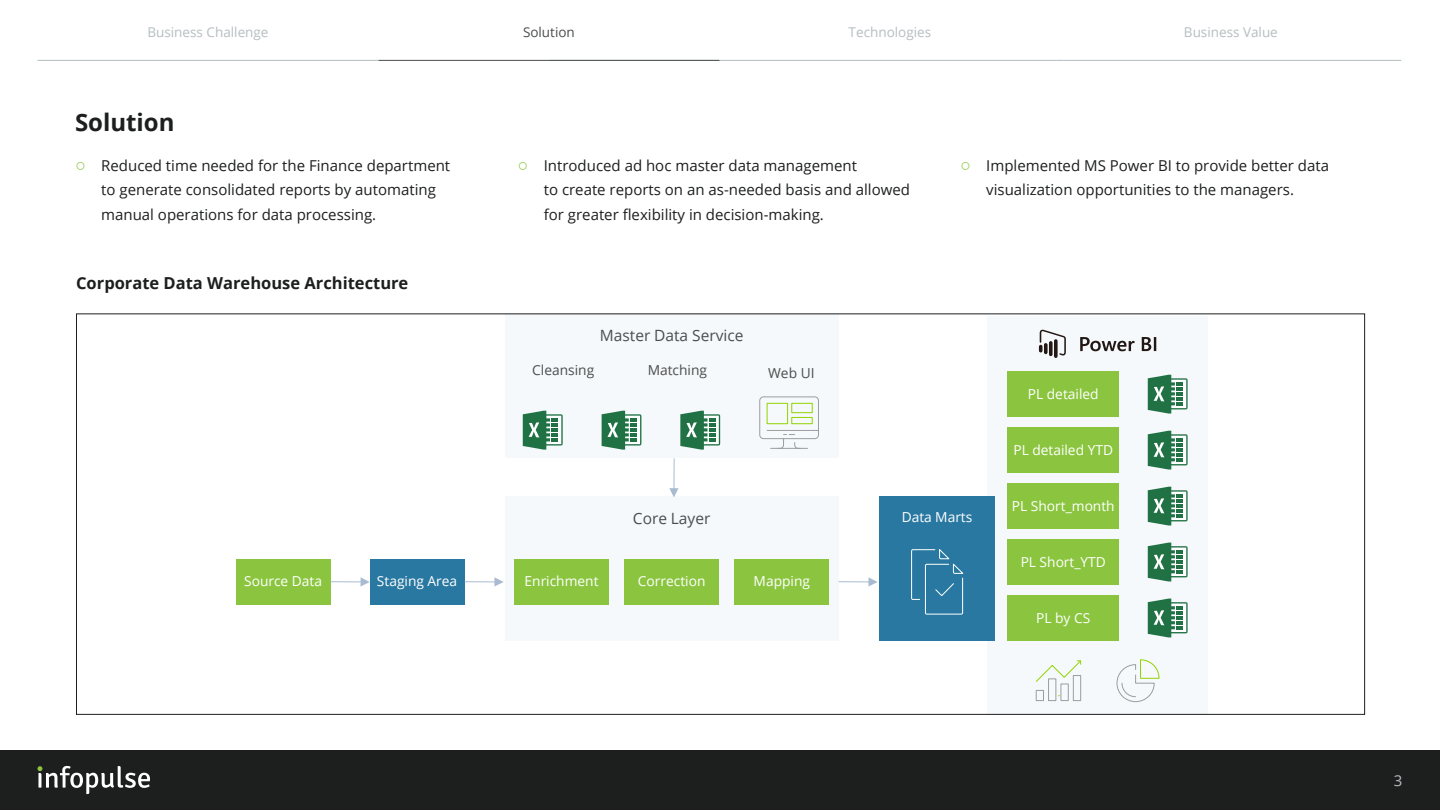
<style>
.page{position:relative;width:1440px;height:810px;background:#fff}
.page>*{position:absolute;margin:0;border:0;box-sizing:border-box;transform-origin:0 0}
.t1{font:700 24px "Open Sans";color:#1d1e1e}
.t2{font:700 16.5px "Open Sans";color:#1d1e1e}
.t3{font:15.52px "Open Sans";color:#4b4d4d}
.t4{font:15px/24.8px "Open Sans";color:#1d1e1e}
.t5{font:15px "Open Sans";color:#b5bec0}
.t6{font:13.8px "Open Sans";color:#fff}
.t7{font:13.8px "Open Sans";color:#4b4d4d}
.t8{font:13.5px "Open Sans";color:#b5bec0}
.t9{font:13.5px "Open Sans";color:#4b4d4d}
.s1{font-family:"Arial";font-size:18px;color:#8bc53f}
</style>
<div class="page">
<div style="left:0;top:750px;width:1440px;height:60px;background:#1d1e1e"></div>
<svg style="left:37px;top:766px;width:113px;height:28px"></svg>
<div style="left:236px;top:559px;width:94px;height:46px;background:#8bc53f"></div>
<div style="left:370px;top:559px;width:94px;height:46px;background:#2978a1"></div>
<div style="left:505px;top:314px;width:333px;height:144px;background:#f6f9fc"></div>
<hr style="left:767px;top:430px;width:51px;height:1px;background:#9b9d9f">
<div style="left:760px;top:397px;width:59px;height:42px;border:1px solid #9b9d9f;border-radius:4px"></div>
<hr style="left:771px;top:448px;width:37px;height:1px;background:#9b9d9f">
<svg style="left:777px;top:434px;width:24px;height:15px"></svg>
<div style="left:767px;top:403px;width:21px;height:21px;border:1px solid #92d401"></div>
<div style="left:792px;top:403px;width:20px;height:10px;border:1px solid #92d401"></div>
<div style="left:792px;top:417px;width:20px;height:7px;border:1px solid #92d401"></div>
<svg style="left:523px;top:411px;width:40px;height:39px"></svg>
<div style="left:505px;top:497px;width:333px;height:144px;background:#f6f9fc"></div>
<div style="left:515px;top:559px;width:94px;height:46px;background:#8bc53f"></div>
<div style="left:625px;top:559px;width:94px;height:46px;background:#8bc53f"></div>
<div style="left:735px;top:559px;width:94px;height:46px;background:#8bc53f"></div>
<div style="left:987px;top:316px;width:221px;height:399px;background:#f6f9fc"></div>
<svg style="left:1142px;top:337px;width:14px;height:14px"></svg>
<svg style="left:1080px;top:337px;width:55px;height:15px"></svg>
<svg style="left:1039px;top:330px;width:27px;height:28px"></svg>
<hr style="left:331px;top:581px;width:31px;height:1px;background:#a8bbd1">
<svg style="left:361px;top:577px;width:9px;height:9px"></svg>
<hr style="left:465px;top:581px;width:31px;height:1px;background:#a8bbd1">
<svg style="left:494px;top:577px;width:10px;height:10px"></svg>
<svg style="left:602px;top:411px;width:40px;height:39px"></svg>
<svg style="left:680px;top:411px;width:40px;height:39px"></svg>
<div style="left:1007px;top:427px;width:112px;height:46px;background:#8bc53f"></div>
<svg style="left:1148px;top:431px;width:40px;height:39px"></svg>
<div style="left:1007px;top:372px;width:112px;height:45px;background:#8bc53f"></div>
<svg style="left:1148px;top:375px;width:40px;height:39px"></svg>
<div style="left:1007px;top:539px;width:112px;height:46px;background:#8bc53f"></div>
<svg style="left:1148px;top:543px;width:40px;height:38px"></svg>
<div style="left:1007px;top:483px;width:112px;height:46px;background:#8bc53f"></div>
<svg style="left:1148px;top:487px;width:40px;height:39px"></svg>
<div style="left:1007px;top:595px;width:112px;height:46px;background:#8bc53f"></div>
<svg style="left:1148px;top:599px;width:40px;height:38px"></svg>
<div style="left:879px;top:497px;width:116px;height:144px;background:#2978a1"></div>
<hr style="left:839px;top:581px;width:31px;height:1px;background:#a8bbd1">
<svg style="left:868px;top:577px;width:9px;height:10px"></svg>
<svg style="left:911px;top:549px;width:53px;height:66px"></svg>
<hr style="left:674px;top:458px;width:1px;height:32px;background:#a8bbd1">
<svg style="left:669px;top:488px;width:10px;height:9px"></svg>
<div style="left:1036px;top:690px;width:8px;height:11px;border:1px solid #9b9d9f"></div>
<div style="left:1048px;top:679px;width:8px;height:22px;border:1px solid #9b9d9f"></div>
<div style="left:1061px;top:684px;width:7px;height:17px;border:1px solid #9b9d9f"></div>
<div style="left:1073px;top:675px;width:8px;height:26px;border:1px solid #9b9d9f"></div>
<svg style="left:1036px;top:660px;width:45px;height:22px"></svg>
<svg style="left:1117px;top:659px;width:42px;height:43px"></svg>
<hr style="left:38px;top:60px;width:340px;height:1px;background:#b5bec0">
<hr style="left:550px;top:60px;width:512px;height:1px;background:#b5bec0">
<hr style="left:378px;top:60px;width:341px;height:1px;background:#4b4d4d">
<hr style="left:1060px;top:60px;width:341px;height:1px;background:#b5bec0">
<p class="t8" style="left:147px;top:22px;width:123px">Business Challenge</p>
<p class="t9" style="left:523px;top:22px;width:53px">Solution</p>
<p class="t8" style="left:849px;top:22px;width:84px">Technologies</p>
<p class="t8" style="left:1184px;top:22px;width:95px">Business Value</p>
<h1 class="t1" style="left:75px;top:105px;width:101px">Solution</h1>
<p class="t4" style="left:101px;top:152px;width:351px;text-indent:-26px"><span class="s1">○</span> Reduced time needed for the Finance department to generate consolidated reports by automating manual operations for data processing.</p>
<p class="t4" style="left:544px;top:152px;width:368px;text-indent:-26px"><span class="s1">○</span> Introduced ad hoc master data management<br>to create reports on an as-needed basis and allowed for greater flexibility in decision-making.</p>
<p class="t4" style="left:960px;top:152px;width:371px;text-align:center"><span class="s1">○</span> Implemented MS Power BI to provide better data visualization opportunities to the managers.</p>
<p class="t2" style="left:76px;top:271px;width:334px">Сorporate Data Warehouse Architecture</p>
<p class="t6" style="left:244px;top:572px;width:79px">Source Data</p>
<p class="t6" style="left:377px;top:572px;width:82px">Staging Area</p>
<p class="t3" style="left:600px;top:325px;width:145px">Master Data Service</p>
<p class="t7" style="left:532px;top:361px;width:64px">Cleansing</p>
<p class="t7" style="left:648px;top:361px;width:61px">Matching</p>
<p class="t7" style="left:768px;top:364px;width:48px">Web UI</p>
<p class="t3" style="left:633px;top:508px;width:79px">Core Layer</p>
<p class="t6" style="left:525px;top:572px;width:76px">Enrichment</p>
<p class="t6" style="left:638px;top:572px;width:69px">Correction</p>
<p class="t6" style="left:754px;top:572px;width:58px">Mapping</p>
<p class="t6" style="left:902px;top:508px;width:72px">Data Marts</p>
<p class="t6" style="left:1028px;top:384px;width:72px">PL detailed</p>
<p class="t6" style="left:1013px;top:440px;width:101px">PL detailed YTD</p>
<p class="t6" style="left:1012px;top:496px;width:104px">PL Short_month</p>
<p class="t6" style="left:1021px;top:552px;width:87px">PL Short_YTD</p>
<p class="t6" style="left:1036px;top:608px;width:56px">PL by CS</p>
<p class="t5" style="left:1394px;top:770px;width:10px">3</p>
</div>
